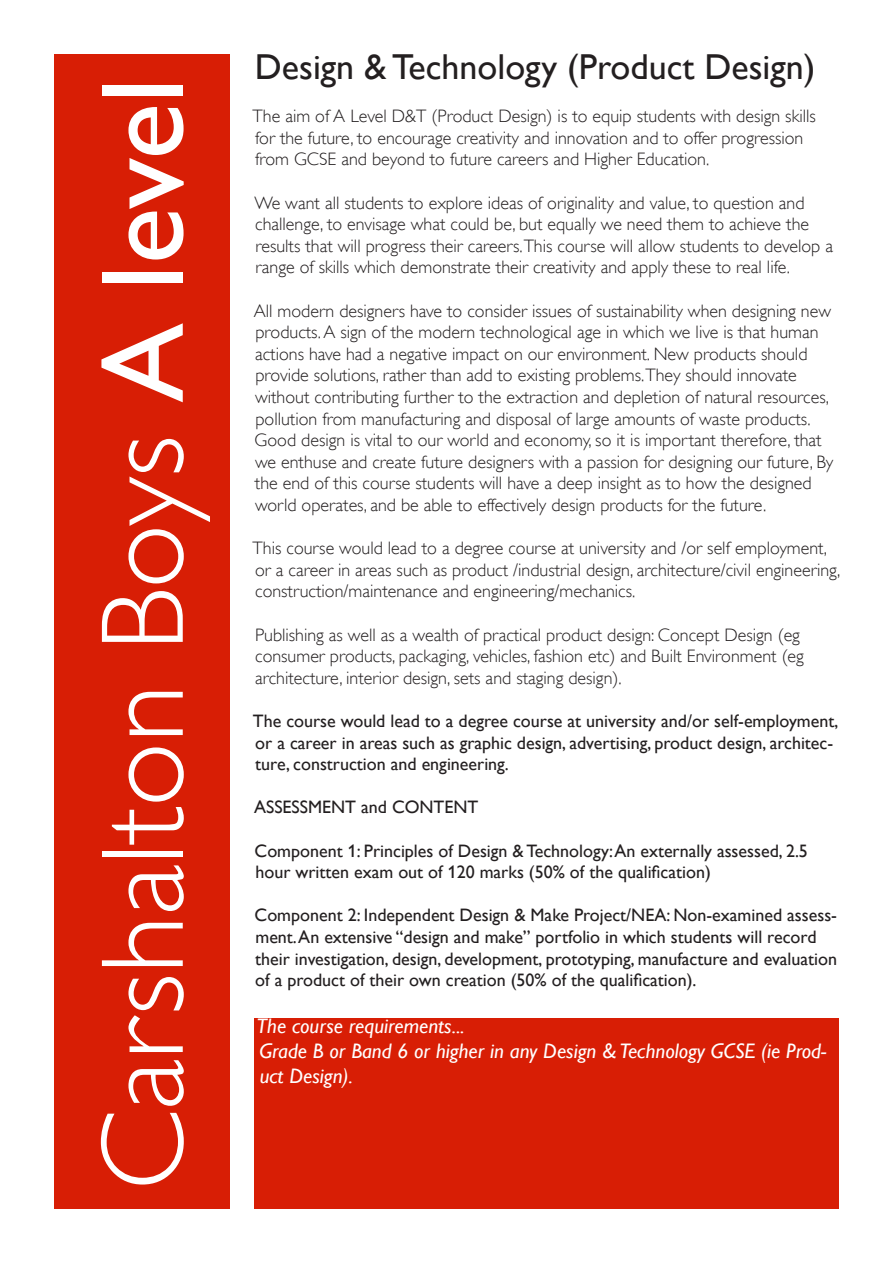
<style>
.page{position:relative;width:893px;height:1263px;background:#fff}
.page>*{position:absolute;margin:0;border:0;box-sizing:border-box;transform-origin:0 0}
.t1{font:300 118.5px "Gill Alt One";color:#fff}
.t2{font:36px "Gill Alt One";color:#231f20}
.t3{font:italic 21px/25.2px "Gill Alt One";color:#fff}
.t4{font:300 18px/21.6px "Gill Alt One";color:#231f20}
.t5{font:18px/21.6px "Gill Alt One";color:#231f20}
.s1{font-weight:400}
</style>
<div class="page">
<div style="left:54px;top:54px;width:176px;height:1155px;background:#d81e05"></div>
<div style="left:255px;top:1018px;width:584px;height:191px;background:#d81e05"></div>
<p class="t1" style="left:74px;top:1190px;width:1115px;rotate:-90deg">Carshalton Boys <span class="s1">A level</span></p>
<p class="t2" style="left:255px;top:46px;width:562px">Design &amp; Technology (Product Design)</p>
<p class="t4" style="left:253px;top:105px;width:565px">The aim of A Level D&amp;T (Product Design) is to equip students with design skills for the future, to encourage creativity and innovation and to offer progression from GCSE and beyond to future careers and Higher Education.</p>
<p class="t4" style="left:254px;top:192px;width:580px">We want all students to explore ideas of originality and value, to question and challenge, to envisage what could be, but equally we need them to achieve the results that will progress their careers.This course will allow students to develop a range of skills which demonstrate their creativity and apply these to real life.</p>
<p class="t4" style="left:254px;top:300px;width:581px">All modern designers have to consider issues of sustainability when designing new products. A sign of the modern technological age in which we live is that human actions have had a negative impact on our environment. New products should provide solutions, rather than add to existing problems.They should innovate without contributing further to the extraction and depletion of natural resources, pollution from manufacturing and disposal of large amounts of waste products.<br>Good design is vital to our world and economy, so it is important therefore, that we enthuse and create future designers with a passion for designing our future, By the end of this course students will have a deep insight as to how the designed world operates, and be able to effectively design products for the future.</p>
<p class="t4" style="left:253px;top:537px;width:589px">This course would lead to a degree course at university and /or self employment, or a career in areas such as product /industrial design, architecture/civil engineering, construction/maintenance and engineering/mechanics.</p>
<p class="t4" style="left:255px;top:624px;width:550px">Publishing as well as a wealth of practical product design: Concept Design (eg consumer products, packaging, vehicles, fashion etc) and Built Environment (eg architecture, interior design, sets and staging design).</p>
<p class="t5" style="left:253px;top:710px;width:587px">The course would lead to a degree course at university and/or self-employment, or a career in areas such as graphic design, advertising, product design, architec&shy;ture, construction and engineering.</p>
<p class="t5" style="left:254px;top:796px;width:226px">ASSESSMENT and CONTENT</p>
<p class="t5" style="left:255px;top:839px;width:555px">Component 1: Principles of Design &amp; Technology: An externally assessed, 2.5 hour written exam out of 120 marks (50% of the qualification)</p>
<p class="t5" style="left:255px;top:904px;width:584px">Component 2: Independent Design &amp; Make Project/NEA: Non-examined assess&shy;ment. An extensive “design and make” portfolio in which students will record their investigation, design, development, prototyping, manufacture and evaluation of a product of their own creation (50% of the qualification).</p>
<p class="t3" style="left:256px;top:1013px;width:210px">The course requirements...</p>
<p class="t3" style="left:259px;top:1038px;width:568px">Grade B or Band 6 or higher in any Design &amp; Technology GCSE (ie Prod&shy;uct Design).</p>
</div>
